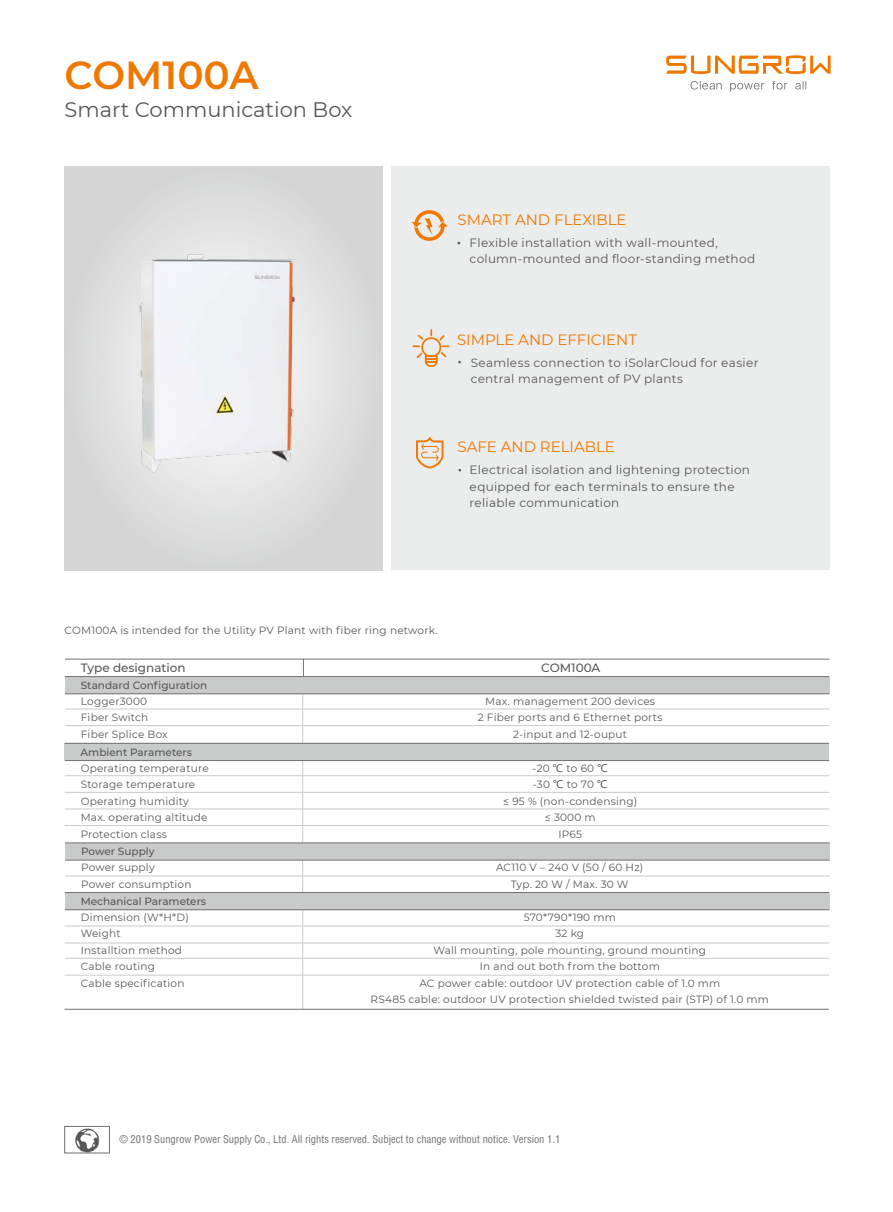
<style>
.page{position:relative;width:893px;height:1212px;background:#fff}
.page>*{position:absolute;margin:0;border:0;box-sizing:border-box;transform-origin:0 0}
.t1{font:600 39px "Montserrat";color:#ee7800}
.t2{font:21px "Montserrat";color:#595757}
.t3{font:15px "Montserrat";color:#ee7800}
.t4{font:12px/16.5px "Montserrat";letter-spacing:.025em;color:#595757}
.t5{font:500 12px "Montserrat";color:#595757}
.t6{font:10.5px/16.5px "Montserrat";letter-spacing:.02em;color:#595757}
.t7{font:condensed 10.5px "Helvetica";color:#727171}
.t8{font:500 10.5px "Montserrat";color:#595757}
.s1{font-family:"Microsoft Ya Hei"}
</style>
<div class="page">
<svg style="left:666px;top:55px;width:165px;height:19px"></svg>
<svg style="left:691px;top:81px;width:31px;height:8px"></svg>
<svg style="left:730px;top:83px;width:34px;height:8px"></svg>
<svg style="left:795px;top:81px;width:11px;height:8px"></svg>
<svg style="left:772px;top:81px;width:15px;height:8px"></svg>
<img style="left:75px;top:1128px;width:25px;height:23px">
<div style="left:65px;top:1126px;width:45px;height:27px;border:1px solid #6e6e70"></div>
<div style="left:391px;top:166px;width:439px;height:404px;background:#ebecec"></div>
<div style="left:65px;top:166px;width:318px;height:404px;background:#d9d9d9"></div>
<svg style="left:412px;top:329px;width:37px;height:38px"></svg>
<svg style="left:412px;top:210px;width:36px;height:31px"></svg>
<svg style="left:416px;top:437px;width:28px;height:32px"></svg>
<img style="left:128px;top:248px;width:177px;height:245px">
<hr style="left:302px;top:694px;width:1px;height:315px;background:#c9caca">
<div style="left:65px;top:744px;width:764px;height:16px;background:#c9caca"></div>
<svg style="left:65px;top:843px;width:765px;height:17px;background:#c5c6c6"></svg>
<div style="left:65px;top:893px;width:764px;height:16px;background:#c9caca"></div>
<hr style="left:65px;top:760px;width:764px;height:1px;background:#727171">
<hr style="left:65px;top:860px;width:765px;height:1px;background:#727171">
<hr style="left:65px;top:909px;width:764px;height:1px;background:#727171">
<hr style="left:65px;top:743px;width:764px;height:1px;background:#727171">
<hr style="left:65px;top:842px;width:765px;height:1px;background:#727171">
<hr style="left:65px;top:892px;width:764px;height:1px;background:#727171">
<svg style="left:65px;top:659px;width:764px;height:35px"></svg>
<hr style="left:65px;top:709px;width:764px;height:1px;background:#c9caca">
<hr style="left:65px;top:775px;width:764px;height:1px;background:#c9caca">
<hr style="left:65px;top:725px;width:764px;height:1px;background:#c9caca">
<hr style="left:65px;top:792px;width:764px;height:1px;background:#c9caca">
<hr style="left:65px;top:809px;width:764px;height:1px;background:#c9caca">
<hr style="left:65px;top:825px;width:764px;height:1px;background:#c9caca">
<hr style="left:65px;top:876px;width:765px;height:1px;background:#c9caca">
<hr style="left:65px;top:926px;width:764px;height:1px;background:#c9caca">
<hr style="left:65px;top:943px;width:764px;height:1px;background:#c9caca">
<hr style="left:65px;top:958px;width:764px;height:1px;background:#c9caca">
<hr style="left:65px;top:975px;width:764px;height:1px;background:#c9caca">
<hr style="left:65px;top:1009px;width:764px;height:1px;background:#727171">
<h1 class="t1" style="left:65px;top:47px;width:196px">COM100A</h1>
<h2 class="t2" style="left:65px;top:95px;width:289px">Smart Communication Box</h2>
<h3 class="t3" style="left:457px;top:209px;width:171px">SMART AND FLEXIBLE</h3>
<p class="t4" style="left:470px;top:234px;width:287px">Flexible installation with wall-mounted, column-mounted and floor-standing method</p>
<h3 class="t3" style="left:457px;top:329px;width:181px">SIMPLE AND EFFICIENT</h3>
<p class="t4" style="left:471px;top:354px;width:289px">Seamless connection to iSolarCloud for easier central management of PV plants</p>
<h3 class="t3" style="left:457px;top:436px;width:159px">SAFE AND RELIABLE</h3>
<p class="t4" style="left:470px;top:461px;width:282px">Electrical isolation and lightening protection equipped for each terminals to ensure the reliable communication</p>
<p class="t6" style="left:65px;top:622px;width:374px">COM100A is intended for the Utility PV Plant with fiber ring network.</p>
<p class="t5" style="left:81px;top:660px;width:106px">Type designation</p>
<p class="t6" style="left:81px;top:692px;width:88px">Logger3000<br>Fiber Switch<br>Fiber Splice Box</p>
<p class="t6" style="left:81px;top:759px;width:130px">Operating temperature<br>Storage temperature<br>Operating humidity<br>Max. operating altitude<br>Protection class</p>
<p class="t6" style="left:81px;top:859px;width:112px">Power supply<br>Power consumption</p>
<p class="t6" style="left:81px;top:908px;width:110px">Dimension (W*H*D)<br>Weight<br>Installtion method<br>Cable routing<br>Cable specification</p>
<p class="t8" style="left:81px;top:678px;width:128px">Standard Configuration</p>
<p class="t8" style="left:81px;top:745px;width:113px">Ambient Parameters</p>
<p class="t8" style="left:81px;top:844px;width:75px">Power Supply</p>
<p class="t8" style="left:81px;top:894px;width:127px">Mechanical Parameters</p>
<p class="t5" style="left:541px;top:659px;width:61px">COM100A</p>
<p class="t6" style="left:478px;top:692px;width:186px;text-align:center">Max. management 200 devices<br>2 Fiber ports and 6 Ethernet ports<br>2-input and 12-ouput</p>
<p class="t6" style="left:503px;top:759px;width:136px;text-align:center">-20 <span class="s1">℃</span> to 60 <span class="s1">℃<br></span>-30 <span class="s1">℃</span> to 70 <span class="s1">℃<br></span>≤ 95 % (non-condensing) ≤ 3000 m<br>IP65</p>
<p class="t6" style="left:496px;top:859px;width:149px;text-align:center">AC110 V – 240 V (50 / 60 Hz)<br>Typ. 20 W / Max. 30 W</p>
<p class="t6" style="left:371px;top:908px;width:400px;text-align:center">570*790*190 mm<br>32 kg<br>Wall mounting, pole mounting, ground mounting<br>In and out both from the bottom<br>AC power cable: outdoor UV protection cable of 1.0 mm<br>RS485 cable: outdoor UV protection shielded twisted pair (STP) of 1.0 mm</p>
<p class="t7" style="left:120px;top:1132px;width:442px">© 2019 Sungrow Power Supply Co., Ltd. All rights reserved. Subject to change without notice. Version 1.1</p>
</div>
